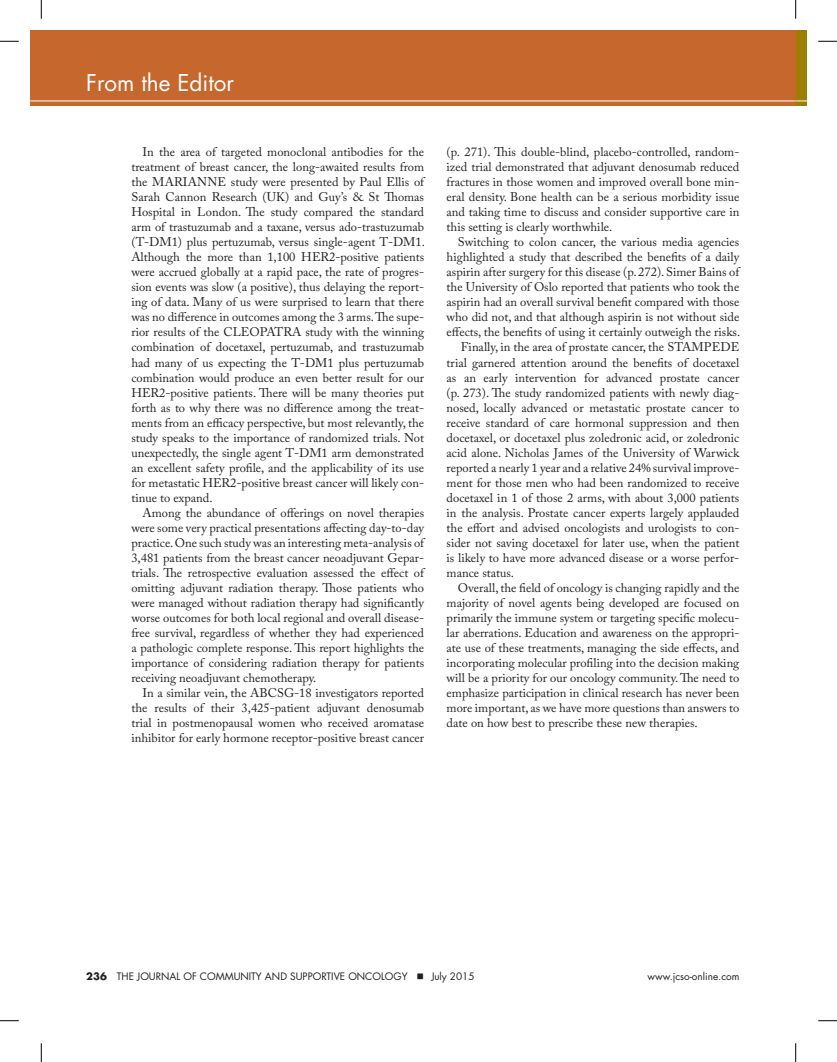
<style>
.page{position:relative;width:837px;height:1062px;background:#fff}
.page>*{position:absolute;margin:0;border:0;box-sizing:border-box;transform-origin:0 0}
.t1{font:22.5px "Futura Std";color:#fff}
.t2{font:12.5px/15px "Adobe Caslon Pro";color:#231f20;text-align:justify}
.t3{font:10px "Futura Std";color:#231f20}
.s1{font-weight:700}
</style>
<div class="page">
<div style="left:795px;top:30px;width:11px;height:75px;background:#9d7e02"></div>
<div style="left:30px;top:30px;width:765px;height:75px;background:#c6672d"></div>
<hr style="left:30px;top:100px;width:765px;height:1px;background:#fff">
<svg style="left:0;top:40px;width:19px;height:2px"></svg>
<svg style="left:818px;top:40px;width:18px;height:2px"></svg>
<svg style="left:0;top:1020px;width:19px;height:1px"></svg>
<svg style="left:818px;top:1020px;width:18px;height:1px"></svg>
<svg style="left:40px;top:0;width:2px;height:19px"></svg>
<svg style="left:40px;top:1043px;width:2px;height:18px"></svg>
<svg style="left:795px;top:0;width:1px;height:19px"></svg>
<svg style="left:795px;top:1043px;width:1px;height:18px"></svg>
<h1 class="t1" style="left:86px;top:68px;width:149px">From the Editor</h1>
<p class="t2" style="left:131px;top:144px;width:295px;text-indent:11px">In the area of targeted monoclonal antibodies for the treatment of breast cancer, the long-awaited results from the MARIANNE study were presented by Paul Ellis of Sarah Cannon Research (UK) and Guy’s &amp; St Thomas Hospital in London. The study compared the standard arm of trastuzumab and a taxane, versus ado-trastuzumab (T-DM1) plus pertuzumab, versus single-agent T-DM1.<br>Although the more than 1,100 HER2-positive patients were accrued globally at a rapid pace, the rate of progres&shy;sion events was slow (a positive), thus delaying the report&shy;ing of data. Many of us were surprised to learn that there was no difference in outcomes among the 3 arms. The supe&shy;rior results of the CLEOPATRA study with the winning combination of docetaxel, pertuzumab, and trastuzumab had many of us expecting the T-DM1 plus pertuzumab combination would produce an even better result for our HER2-positive patients. There will be many theories put forth as to why there was no difference among the treat&shy;ments from an efficacy perspective, but most relevantly, the study speaks to the importance of randomized trials. Not unexpectedly, the single agent T-DM1 arm demonstrated an excellent safety profile, and the applicability of its use for metastatic HER2-positive breast cancer will likely con&shy;tinue to expand.</p>
<p class="t2" style="left:131px;top:504px;width:294px;text-indent:11px">Among the abundance of offerings on novel therapies were some very practical presentations affecting day-to-day practice. One such study was an interesting meta-analysis of 3,481 patients from the breast cancer neoadjuvant Gepar&shy;trials. The retrospective evaluation assessed the effect of omitting adjuvant radiation therapy. Those patients who were managed without radiation therapy had significantly worse outcomes for both local regional and overall disease&shy;free survival, regardless of whether they had experienced a pathologic complete response. This report highlights the importance of considering radiation therapy for patients receiving neoadjuvant chemotherapy.</p>
<p class="t2" style="left:131px;top:684px;width:294px;text-indent:11px">In a similar vein, the ABCSG-18 investigators reported the results of their 3,425-patient adjuvant denosumab trial in postmenopausal women who received aromatase inhibitor for early hormone receptor-positive breast cancer</p>
<p class="t2" style="left:446px;top:144px;width:294px">(p. 271). This double-blind, placebo-controlled, random&shy;ized trial demonstrated that adjuvant denosumab reduced fractures in those women and improved overall bone min&shy;eral density. Bone health can be a serious morbidity issue and taking time to discuss and consider supportive care in this setting is clearly worthwhile.</p>
<p class="t2" style="left:458px;top:234px;width:283px">Switching to colon cancer, the various media agencies</p>
<p class="t2" style="left:446px;top:249px;width:294px">highlighted a study that described the benefits of a daily</p>
<p class="t2" style="left:446px;top:264px;width:294px">aspirin after surgery for this disease (p. 272). Simer Bains of</p>
<p class="t2" style="left:446px;top:279px;width:294px">the University of Oslo reported that patients who took the</p>
<p class="t2" style="left:446px;top:294px;width:294px">aspirin had an overall survival benefit compared with those</p>
<p class="t2" style="left:446px;top:309px;width:294px">who did not, and that although aspirin is not without side</p>
<p class="t2" style="left:446px;top:324px;width:295px">effects, the benefits of using it certainly outweigh the risks.</p>
<p class="t2" style="left:461px;top:339px;width:280px">Finally, in the area of prostate cancer, the STAMPEDE</p>
<p class="t2" style="left:446px;top:354px;width:294px">trial garnered attention around the benefits of docetaxel</p>
<p class="t2" style="left:446px;top:369px;width:294px">as an early intervention for advanced prostate cancer</p>
<p class="t2" style="left:446px;top:384px;width:294px">(p. 273). The study randomized patients with newly diag-</p>
<p class="t2" style="left:446px;top:399px;width:294px">nosed, locally advanced or metastatic prostate cancer to</p>
<p class="t2" style="left:446px;top:414px;width:294px">receive standard of care hormonal suppression and then</p>
<p class="t2" style="left:446px;top:429px;width:294px">docetaxel, or docetaxel plus zoledronic acid, or zoledronic</p>
<p class="t2" style="left:446px;top:444px;width:294px">acid alone. Nicholas James of the University of Warwick</p>
<p class="t2" style="left:446px;top:459px;width:294px">reported a nearly 1 year and a relative 24% survival improve-</p>
<p class="t2" style="left:446px;top:474px;width:294px">ment for those men who had been randomized to receive</p>
<p class="t2" style="left:446px;top:489px;width:294px">docetaxel in 1 of those 2 arms, with about 3,000 patients</p>
<p class="t2" style="left:446px;top:504px;width:294px">in the analysis. Prostate cancer experts largely applauded</p>
<p class="t2" style="left:446px;top:519px;width:294px">the effort and advised oncologists and urologists to con-</p>
<p class="t2" style="left:446px;top:534px;width:294px">sider not saving docetaxel for later use, when the patient</p>
<p class="t2" style="left:446px;top:549px;width:294px">is likely to have more advanced disease or a worse perfor-</p>
<p class="t2" style="left:446px;top:564px;width:69px">mance status.</p>
<p class="t2" style="left:458px;top:579px;width:283px">Overall, the field of oncology is changing rapidly and the</p>
<p class="t2" style="left:446px;top:594px;width:294px">majority of novel agents being developed are focused on</p>
<p class="t2" style="left:446px;top:609px;width:294px">primarily the immune system or targeting specific molecu-</p>
<p class="t2" style="left:446px;top:624px;width:294px">lar aberrations. Education and awareness on the appropri-</p>
<p class="t2" style="left:446px;top:639px;width:294px">ate use of these treatments, managing the side effects, and</p>
<p class="t2" style="left:446px;top:654px;width:294px">incorporating molecular profiling into the decision making</p>
<p class="t2" style="left:446px;top:669px;width:294px">will be a priority for our oncology community. The need to</p>
<p class="t2" style="left:446px;top:684px;width:294px">emphasize participation in clinical research has never been</p>
<p class="t2" style="left:446px;top:699px;width:294px">more important, as we have more questions than answers to</p>
<p class="t2" style="left:446px;top:714px;width:252px">date on how best to prescribe these new therapies.</p>
<p class="t3" style="left:86px;top:969px;width:323px"><span class="s1">236</span> THE JOURNAL OF COMMUNITY AND SUPPORTIVE ONCOLOGY</p>
<p class="t3" style="left:431px;top:969px;width:45px">July 2015</p>
<p class="t3" style="left:647px;top:969px;width:93px">www.jcso-online.com</p>
</div>
